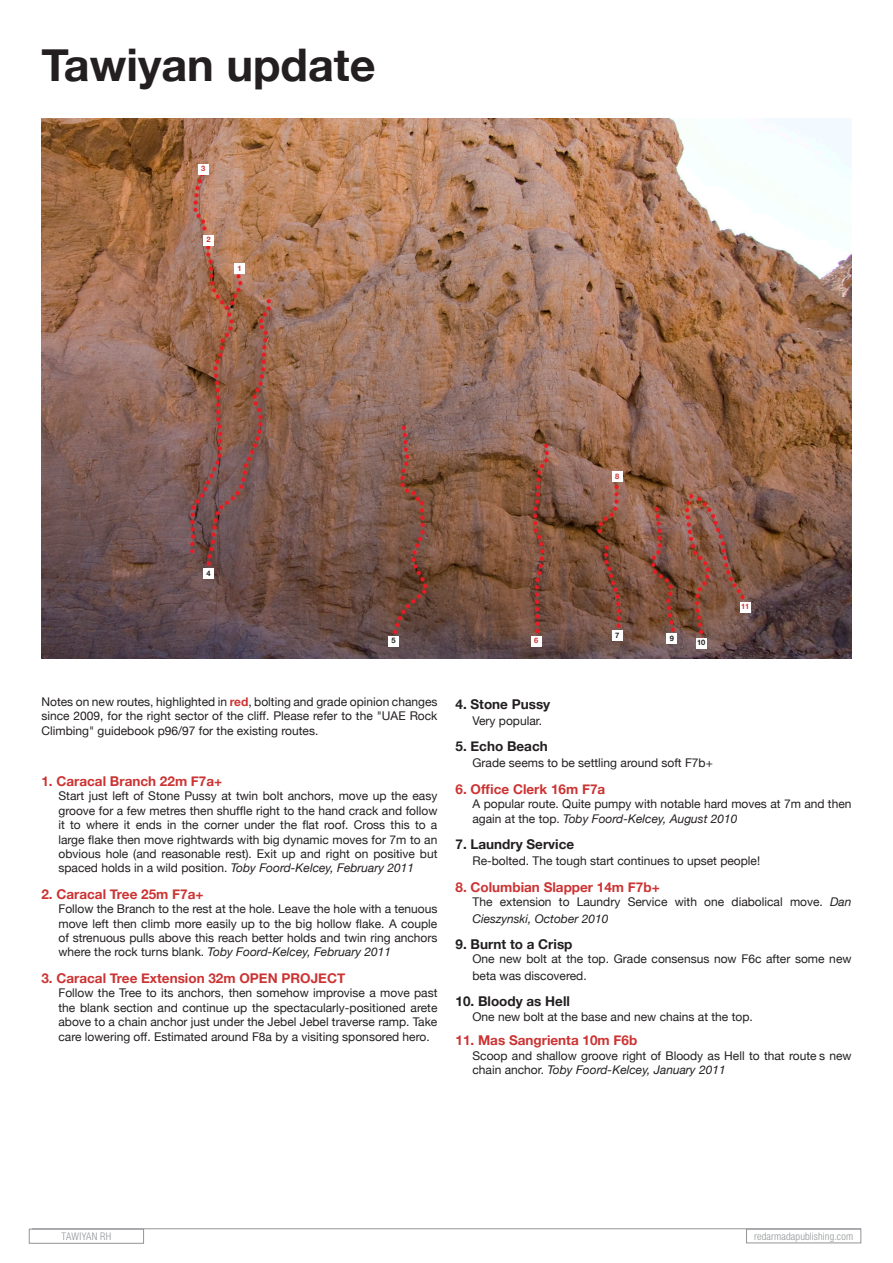
<style>
.page{position:relative;width:893px;height:1263px;background:#fff}
.page>*{position:absolute;margin:0;border:0;box-sizing:border-box;transform-origin:0 0}
.t1{font:700 45px "Helvetica Neue";color:#231f20}
.t2{font:700 13.5px "Helvetica Neue";color:#c33}
.t3{font:700 13.5px "Helvetica Neue";color:#231f20}
.t4{font:12px/14.4px "Helvetica Neue";color:#231f20;text-align:justify}
.t5{font:italic 12px/16.2px "Helvetica Neue";color:#231f20}
.Copy_indent{font:300 condensed 10.5px "Helvetica Neue";letter-spacing:.01em;color:#939598}
.Copy_indent-2{font:300 condensed 10.5px "Helvetica Neue";letter-spacing:.035em;color:#939598}
.Copy_indent-3{font:700 7.5px "Helvetica Neue";color:#c33}
.Copy_indent-4{font:700 7.5px "Helvetica Neue";color:#231f20}
.s1{font-weight:700;color:#c33}
.s2{font-style:italic}
.s3{font-style:normal}
</style>
<div class="page">
<hr style="left:32px;top:1228px;width:829px;height:1px;background:#939598">
<div style="left:29px;top:1229px;width:115px;height:14px;border:1px solid #939598"></div>
<div style="left:746px;top:1229px;width:115px;height:14px;border:1px solid #939598"></div>
<img style="left:41px;top:119px;width:810px;height:540px">
<div style="left:198px;top:164px;width:11px;height:10px;background:#fff"></div>
<div style="left:203px;top:235px;width:11px;height:11px;background:#fff"></div>
<div style="left:234px;top:264px;width:11px;height:10px;background:#fff"></div>
<div style="left:203px;top:568px;width:11px;height:11px;background:#fff"></div>
<div style="left:388px;top:636px;width:11px;height:10px;background:#fff"></div>
<div style="left:531px;top:636px;width:10px;height:10px;background:#fff"></div>
<div style="left:612px;top:630px;width:11px;height:11px;background:#fff"></div>
<div style="left:612px;top:472px;width:11px;height:10px;background:#fff"></div>
<div style="left:666px;top:634px;width:11px;height:10px;background:#fff"></div>
<div style="left:696px;top:638px;width:11px;height:10px;background:#fff"></div>
<div style="left:740px;top:602px;width:10px;height:10px;background:#fff"></div>
<p class="t1" style="left:41px;top:37px;width:336px">Tawiyan update</p>
<p class="Copy_indent-3" style="left:201px;top:164px;width:6px">3</p>
<p class="Copy_indent-3" style="left:207px;top:235px;width:6px">2</p>
<p class="Copy_indent-3" style="left:237px;top:264px;width:6px">1</p>
<p class="Copy_indent-3" style="left:615px;top:472px;width:6px">8</p>
<p class="Copy_indent-4" style="left:207px;top:569px;width:6px">4</p>
<p class="Copy_indent-4" style="left:392px;top:636px;width:6px">5</p>
<p class="Copy_indent-3" style="left:534px;top:636px;width:6px">6</p>
<p class="Copy_indent-4" style="left:615px;top:631px;width:6px">7</p>
<p class="Copy_indent-4" style="left:670px;top:634px;width:6px">9</p>
<p class="Copy_indent-4" style="left:697px;top:638px;width:10px">10</p>
<p class="Copy_indent-3" style="left:741px;top:602px;width:9px">11</p>
<p class="t4" style="left:41px;top:694px;width:397px">Notes on new routes, highlighted in <span class="s1">red</span>, bolting and grade opinion changes since 2009, for the right sector of the cliff. Please refer to the "UAE Rock Climbing" guidebook p96/97 for the existing routes.</p>
<p class="t2" style="left:41px;top:773px;width:182px">1. Caracal Branch 2 2 m +a7F</p>
<p class="t4" style="left:58px;top:789px;width:381px">Start just left of Stone Pussy at twin bolt anchors, move up the easy groove for a few metres then shuffle right to the hand crack and follow it to where it ends in the corner under the flat roof. Cross this to a large flake then move rightwards with big dynamic moves for m7 to an obvious hole (and reasonable rest .) Exit up and right on positive but spaced holds in a wild position. <span class="s2">Toby Foord-Kelcey, February 2011</span></p>
<p class="t2" style="left:41px;top:886px;width:164px">2. Caracal Tree 2 5 m +a7F</p>
<p class="t4" style="left:58px;top:902px;width:381px">Follow the Branch to the rest at the hole. Leave the hole with a tenuous move left then climb more easily up to the big hollow flake A. couple of strenuous pulls above this reach better holds and twin ring anchors where the rock turns blank. <span class="s2">Toby Foord-Kelcey, February 2011</span></p>
<p class="t2" style="left:41px;top:970px;width:305px">3. Caracal Tree Extension 32m OPEN PROJECT</p>
<p class="t4" style="left:58px;top:986px;width:380px">Follow the Tree to its anchors, then somehow improvise a move past the blank section and continue up the spectacularly-positioned arete above to a chain anchor just under the Jebel Jebel traverse ramp. Take care lowering off. Estimated around a8F by a visiting sponsored hero.</p>
<p class="t3" style="left:455px;top:695px;width:96px">4. Stone Pussy</p>
<p class="t4" style="left:472px;top:713px;width:71px">Very popular.</p>
<p class="t3" style="left:455px;top:738px;width:94px">5. Echo Beach</p>
<p class="t4" style="left:472px;top:756px;width:242px">Grade seems to be settling around soft +b7F</p>
<p class="t2" style="left:455px;top:781px;width:151px">6. Office Clerk 1 6 m a7F</p>
<p class="t4" style="left:472px;top:797px;width:381px">A popular route. Quite pumpy with notable hard moves at m7 and then again at the top. <span class="s2">Toby Foord-Kelcey, August 2010</span></p>
<p class="t3" style="left:455px;top:836px;width:120px">7. Laundry Service</p>
<p class="t4" style="left:472px;top:854px;width:289px">Re-bolted. The tough start continues to upset people!</p>
<p class="t2" style="left:455px;top:879px;width:206px">8. Columbian Slapper 1 4 m b7F +</p>
<p class="t5" style="left:830px;top:894px;width:23px">Dan</p>
<p class="t4" style="left:628px;top:895px;width:41px">Service</p>
<p class="t5" style="left:472px;top:894px;width:137px"><span class="s3">The<br></span>Cieszynski, October 2010</p>
<p class="t3" style="left:455px;top:936px;width:119px">9. Burnt to a Crisp</p>
<p class="t4" style="left:472px;top:951px;width:380px;line-height:16.2px">One new bolt at the top. Grade consensus now c6F after some new beta was discovered.</p>
<p class="t3" style="left:455px;top:993px;width:116px">10. Bloody as Hell</p>
<p class="t4" style="left:472px;top:1009px;width:282px">One new bolt at the base and new chains at the top.</p>
<p class="t2" style="left:455px;top:1032px;width:183px">11. Mas Sangrienta 1 0 m b6F</p>
<p class="t4" style="left:472px;top:1048px;width:381px">Scoop and shallow groove right of Bloody as Hell to that route s’ new chain anchor. <span class="s2">Toby Foord-Kelcey, January 2011</span></p>
<p class="t4" style="left:500px;top:895px;width:53px">extension</p>
<p class="t4" style="left:577px;top:895px;width:45px">Laundry</p>
<p class="t4" style="left:675px;top:895px;width:24px">with</p>
<p class="t4" style="left:732px;top:895px;width:53px">diabolical</p>
<p class="t4" style="left:559px;top:895px;width:12px">to</p>
<p class="t4" style="left:704px;top:895px;width:22px">one</p>
<p class="t4" style="left:790px;top:895px;width:34px">move.</p>
<p class="Copy_indent-2" style="left:62px;top:1231px;width:51px">TAWIYAN RH</p>
<p class="Copy_indent" style="left:754px;top:1230px;width:101px">redarmadapublishing.com</p>
</div>
